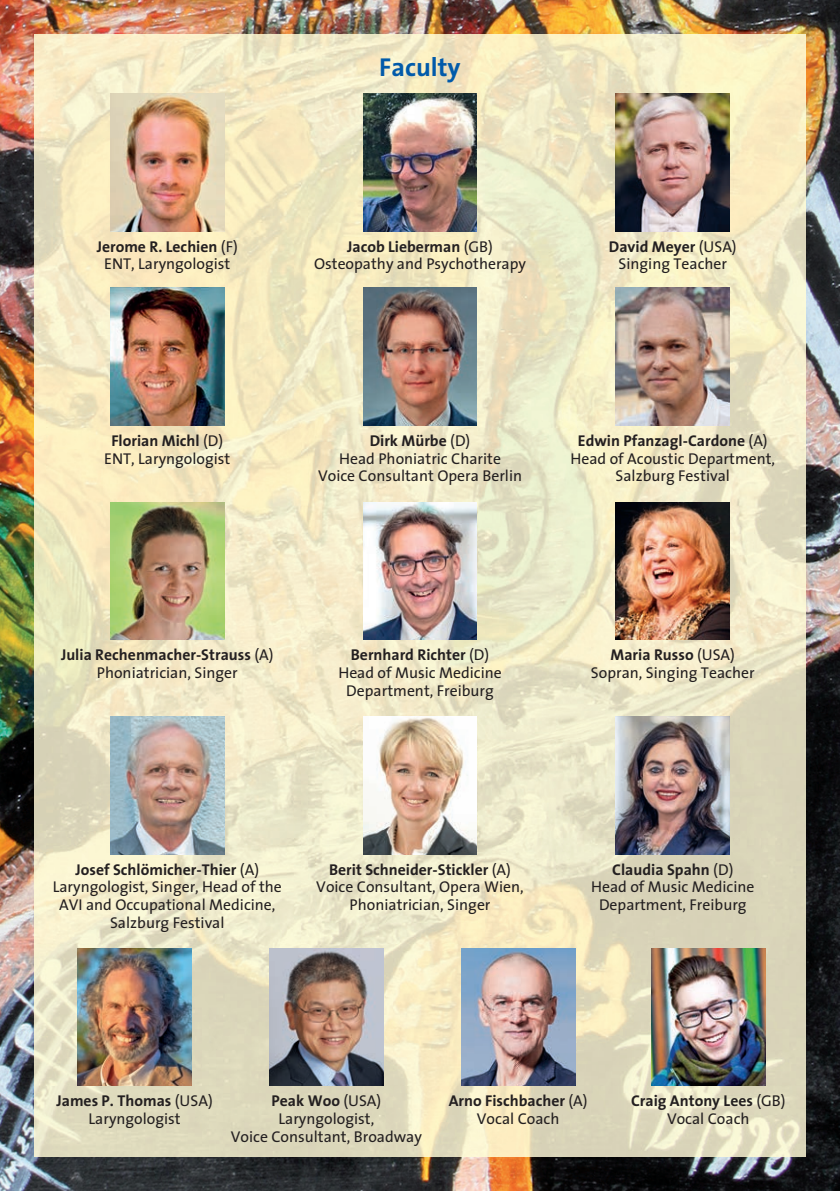
<style>
.page{position:relative;width:840px;height:1191px;background:#fff}
.page>*{position:absolute;margin:0;border:0;box-sizing:border-box;transform-origin:0 0}
.t1{font:700 26px "The Sans";color:#015aaa}
.t2{font:15.6px/17.8px "The Sans";color:#231f20;text-align:center}
.t3{font:700 15.6px/17.8px "The Sans";color:#231f20;text-align:center}
.s1{font-weight:700}
.s2{font-weight:400}
</style>
<div class="page">
<img style="left:0;top:0;width:839px;height:1191px">
<img style="left:34px;top:34px;width:771px;height:1052px">
<img style="left:34px;top:1086px;width:771px;height:71px">
<img style="left:110px;top:94px;width:114px;height:137px">
<img style="left:110px;top:288px;width:114px;height:137px">
<img style="left:110px;top:502px;width:114px;height:138px">
<img style="left:363px;top:94px;width:113px;height:137px">
<img style="left:363px;top:288px;width:113px;height:137px">
<img style="left:363px;top:502px;width:113px;height:138px">
<img style="left:615px;top:94px;width:114px;height:137px">
<img style="left:615px;top:288px;width:114px;height:137px">
<img style="left:615px;top:502px;width:114px;height:138px">
<img style="left:110px;top:717px;width:114px;height:137px">
<img style="left:363px;top:717px;width:113px;height:137px">
<img style="left:615px;top:717px;width:114px;height:137px">
<img style="left:78px;top:948px;width:113px;height:137px">
<img style="left:269px;top:948px;width:114px;height:137px">
<img style="left:461px;top:948px;width:113px;height:137px">
<img style="left:651px;top:948px;width:113px;height:137px">
<p class="t2" style="left:97px;top:237px;width:142px"><span class="s1">Jerome R. Lechien</span> (F)<br>ENT, Laryngologist</p>
<p class="t2" style="left:104px;top:431px;width:128px"><span class="s1">Florian Michl</span> (D)<br>ENT, Laryngologist</p>
<h1 class="t1" style="left:379px;top:45px;width:83px">Faculty</h1>
<p class="t2" style="left:314px;top:237px;width:213px"><span class="s1">Jacob Lieberman</span> (GB)<br>Osteopathy and Psychotherapy</p>
<p class="t2" style="left:608px;top:237px;width:129px"><span class="s1">David Meyer</span> (USA)<br>Singing Teacher</p>
<p class="t2" style="left:318px;top:431px;width:205px"><span class="s1">Dirk Mürbe</span> (D)<br>Head Phoniatric Charite<br>Voice Consultant Opera Berlin</p>
<p class="t2" style="left:570px;top:431px;width:206px"><span class="s1">Edwin Pfanzagl-Cardone</span> (A)<br>Head of Acoustic Department,<br>Salzburg Festival</p>
<p class="t3" style="left:61px;top:645px;width:214px">Julia Rechenmacher-Strauss <span class="s2">(A)<br>Phoniatrician, Singer</span></p>
<p class="t2" style="left:338px;top:645px;width:165px"><span class="s1">Bernhard Richter</span> (D)<br>Head of Music Medicine<br>Department, Freiburg</p>
<p class="t2" style="left:590px;top:645px;width:165px"><span class="s1">Maria Russo</span> (USA)<br>Sopran, Singing Teacher</p>
<p class="t2" style="left:53px;top:860px;width:230px"><span class="s1">Josef Schlömicher-Thier</span> (A)<br>Laryngologist, Singer, Head of the<br>AVI and Occupational Medicine,<br>Salzburg Festival</p>
<p class="t2" style="left:316px;top:860px;width:209px"><span class="s1">Berit Schneider-Stickler</span> (A)<br>Voice Consultant, Opera Wien,<br>Phoniatrician, Singer</p>
<p class="t2" style="left:590px;top:860px;width:165px"><span class="s1">Claudia Spahn</span> (D)<br>Head of Music Medicine<br>Department, Freiburg</p>
<p class="t2" style="left:56px;top:1091px;width:158px"><span class="s1">James P. Thomas</span> (USA)<br>Laryngologist</p>
<p class="t2" style="left:231px;top:1091px;width:192px"><span class="s1">Peak Woo</span> (USA)<br>Laryngologist,<br>Voice Consultant, Broadway</p>
<p class="t3" style="left:448px;top:1091px;width:140px">Arno Fischbacher <span class="s2">(A)<br>Vocal Coach</span></p>
<p class="t3" style="left:630px;top:1091px;width:156px">Craig Antony Lees <span class="s2">(GB)<br>Vocal Coach</span></p>
</div>
